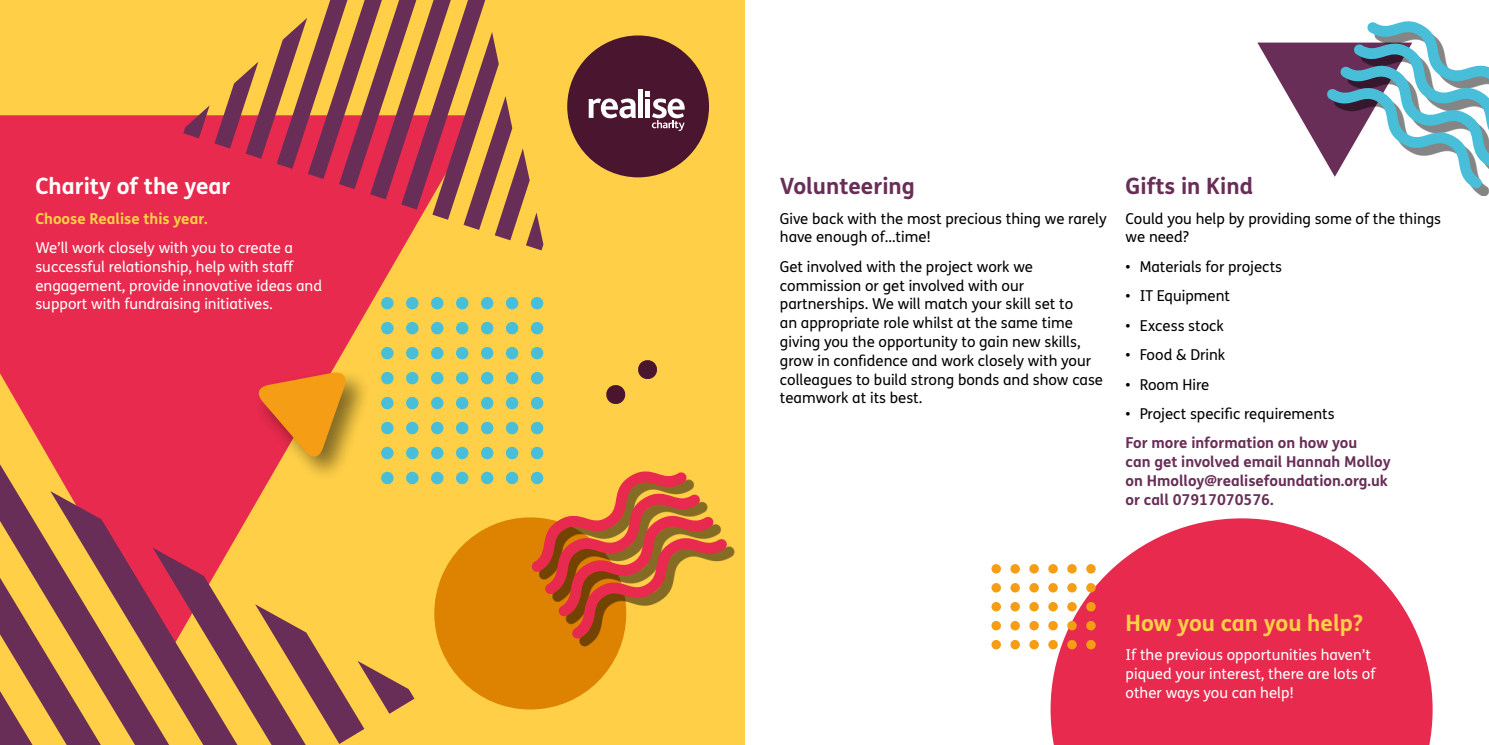
<style>
.page{position:relative;width:1489px;height:745px;background:#fff}
.page>*{position:absolute;margin:0;border:0;box-sizing:border-box;transform-origin:0 0}
.t1{font:700 22.5px "FS Me";color:#682e57}
.t2{font:700 22.5px "FS Me";color:#ffd047}
.t3{font:700 22.5px "FS Me";color:#fff}
.t4{font:15px/18.8px "FS Me";color:#000}
.t5{font:15px/18.8px "FS Me";color:#fff}
.t6{font:700 15px/18.8px "FS Me";color:#682e57}
.t7{font:700 15px "FS Me";color:#ffd047}
</style>
<div class="page">
<div style="left:0;top:0;width:744px;height:744px;background:#ffd047"></div>
<div style="left:567px;top:35px;width:142px;height:142px;background:#4a152e;border-radius:50%"></div>
<div style="left:638px;top:89px;width:5px;height:29px;background:#fff"></div>
<svg style="left:588px;top:98px;width:48px;height:20px"></svg>
<svg style="left:645px;top:91px;width:39px;height:40px"></svg>
<div style="left:0;top:115px;width:402px;height:349px;background:#e72a4d"></div>
<svg style="left:0;top:464px;width:153px;height:280px"></svg>
<svg style="left:0;top:529px;width:101px;height:215px"></svg>
<div style="left:539px;top:478px;width:195px;height:167px;background:#000;opacity:.48"></div>
<svg style="left:183px;top:0;width:360px;height:250px"></svg>
<svg style="left:153px;top:297px;width:574px;height:447px"></svg>
<svg style="left:1050px;top:518px;width:382px;height:226px;fill:#e72a4d"></svg>
<div style="left:1334px;top:29px;width:154px;height:167px;background:#000;opacity:.48"></div>
<svg style="left:1257px;top:21px;width:231px;height:168px"></svg>
<svg style="left:991px;top:563px;width:104px;height:86px"></svg>
<h1 class="t3" style="left:35px;top:169px;width:196px">Charity of the year</h1>
<p class="t7" style="left:35px;top:207px;width:174px">Choose Realise this year.</p>
<p class="t5" style="left:35px;top:238px;width:288px">We’ll work closely with you to create a successful relationship, help with staff engagement, provide innovative ideas and support with fundraising initiatives.</p>
<h1 class="t1" style="left:780px;top:169px;width:136px">Volunteering</h1>
<p class="t4" style="left:780px;top:208px;width:328px">Give back with the most precious thing we rarely have enough of…time!</p>
<p class="t4" style="left:780px;top:257px;width:324px">Get involved with the project work we commission or get involved with our partnerships. We will match your skill set to<br>an appropriate role whilst at the same time giving you the opportunity to gain new skills, grow in confidence and work closely with your colleagues to build strong bonds and show case teamwork at its best.</p>
<h1 class="t1" style="left:1125px;top:169px;width:129px">Gifts in Kind</h1>
<p class="t4" style="left:1125px;top:208px;width:317px">Could you help by providing some of the things we need?</p>
<p class="t4" style="left:1125px;top:257px;width:158px">• Materials for projects</p>
<p class="t4" style="left:1125px;top:286px;width:106px">• IT Equipment</p>
<p class="t4" style="left:1125px;top:315px;width:100px">• Excess stock</p>
<p class="t4" style="left:1125px;top:345px;width:101px">• Food &amp; Drink</p>
<p class="t4" style="left:1125px;top:374px;width:85px">• Room Hire</p>
<p class="t4" style="left:1125px;top:404px;width:210px">• Project specific requirements</p>
<p class="t6" style="left:1125px;top:432px;width:266px">For more information on how you<br>can get involved email Hannah Molloy on Hmolloy@realisefoundation.org.uk or call 07917070576.</p>
<h1 class="t2" style="left:1125px;top:604px;width:239px">How you can you help?</h1>
<p class="t5" style="left:1125px;top:644px;width:251px">If the previous opportunities haven’t piqued your interest, there are lots of other ways you can help!</p>
</div>
